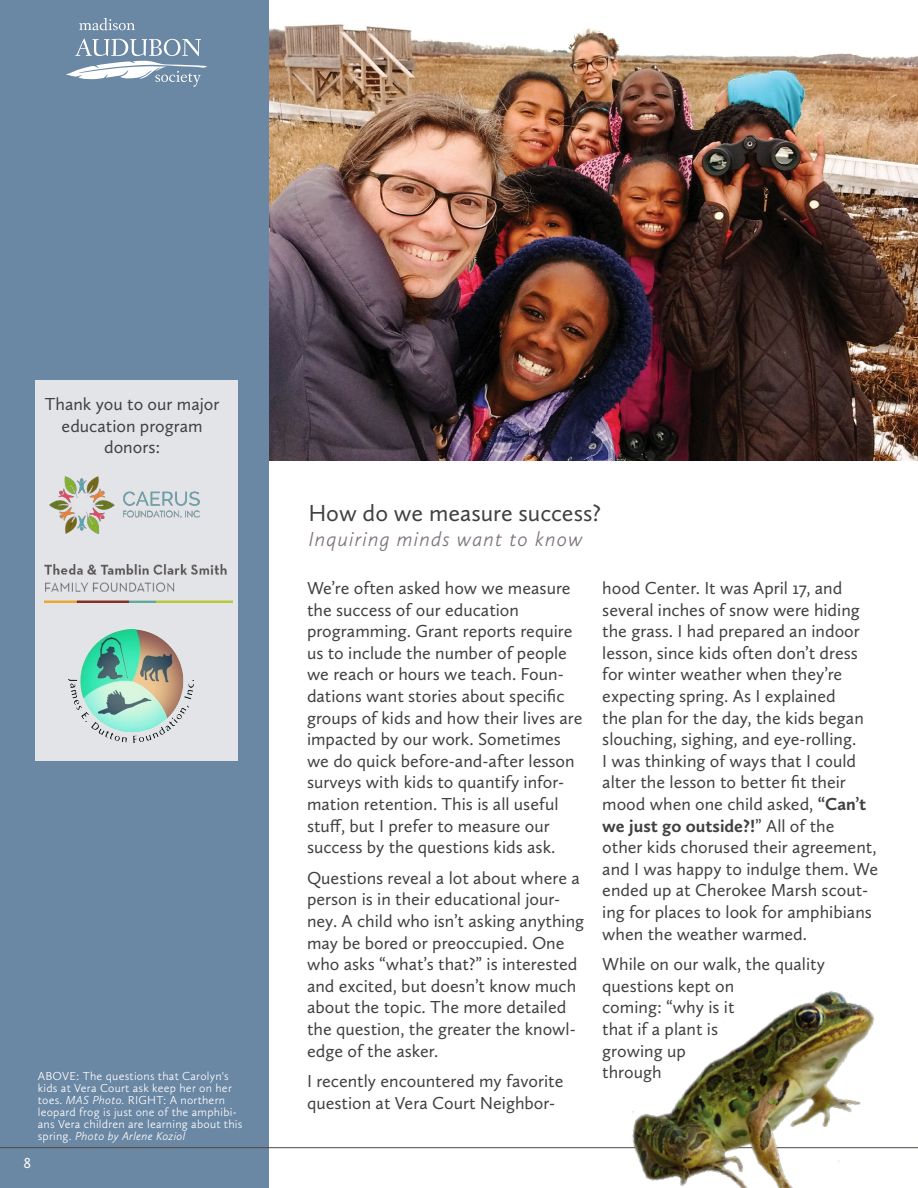
<style>
.page{position:relative;width:918px;height:1188px;background:#fff}
.page>*{position:absolute;margin:0;border:0;box-sizing:border-box;transform-origin:0 0}
.t1{font:24px "Calluna Sans";color:#414042}
.t2{font:italic 300 21px "Calluna Sans";letter-spacing:.05em;color:#7e727d}
.t3{font:18px/21.6px "Calluna Sans";color:#414042}
.t4{font:15px "Calluna Sans";color:#fff}
.t5{font:300 12px/12px "Calluna Sans";letter-spacing:.02em;color:#fff}
.s1{font-style:italic}
.s2{font-weight:700}
</style>
<div class="page">
<img style="left:269px;top:24px;width:649px;height:436px">
<div style="left:0;top:0;width:268px;height:1188px;background:#6a87a3"></div>
<svg style="left:79px;top:18px;width:56px;height:12px"></svg>
<svg style="left:66px;top:39px;width:141px;height:48px"></svg>
<hr style="left:0;top:1147px;width:918px;height:1px;background:#52473e">
<div style="left:35px;top:380px;width:202px;height:381px;background:#e2e4e8"></div>
<img style="left:49px;top:476px;width:151px;height:58px">
<img style="left:44px;top:564px;width:188px;height:38px">
<img style="left:69px;top:629px;width:125px;height:114px">
<img style="left:603px;top:991px;width:301px;height:197px">
<p class="t3" style="left:45px;top:393px;width:176px;text-align:center">Thank you to our major education program donors:</p>
<p class="t5" style="left:38px;top:1070px;width:206px">ABOVE: The questions that Carolyn's kids at Vera Court ask keep her on her toes. <span class="s1">MAS Photo.</span> RIGHT: A northern leopard frog is just one of the amphibi&shy;ans Vera children are learning about this spring. <span class="s1">Photo by Arlene Koziol</span></p>
<p class="t4" style="left:23px;top:1154px;width:9px">8</p>
<h1 class="t1" style="left:309px;top:498px;width:294px">How do we measure success?</h1>
<p class="t2" style="left:309px;top:527px;width:276px">Inquiring minds want to know</p>
<p class="t3" style="left:307px;top:577px;width:277px">We’re often asked how we measure the success of our education programming. Grant reports require us to include the number of people we reach or hours we teach. Foun&shy;dations want stories about specific groups of kids and how their lives are impacted by our work. Sometimes we do quick before-and-after lesson surveys with kids to quantify infor&shy;mation retention. This is all useful stuff, but I prefer to measure our success by the questions kids ask.</p>
<p class="t3" style="left:307px;top:867px;width:279px">Questions reveal a lot about where a person is in their educational jour&shy;ney. A child who isn’t asking anything may be bored or preoccupied. One who asks “what’s that?” is interested and excited, but doesn’t know much about the topic. The more detailed the question, the greater the knowl&shy;edge of the asker.</p>
<p class="t3" style="left:307px;top:1070px;width:258px">I recently encountered my favorite question at Vera Court Neighbor-</p>
<p class="t3" style="left:602px;top:577px;width:277px">hood Center. It was April 17, and several inches of snow were hiding the grass. I had prepared an indoor lesson, since kids often don’t dress for winter weather when they’re expecting spring. As I explained<br>the plan for the day, the kids began slouching, sighing, and eye-rolling.<br>I was thinking of ways that I could alter the lesson to better fit their mood when one child asked, <span class="s2">“Can’t we just go outside?!</span>” All of the other kids chorused their agreement, and I was happy to indulge them. We ended up at Cherokee Marsh scout&shy;ing for places to look for amphibians when the weather warmed.</p>
<p class="t3" style="left:602px;top:953px;width:224px">While on our walk, the quality questions kept on<br>coming: “why is it<br>that if a plant is<br>growing up<br>through</p>
</div>
